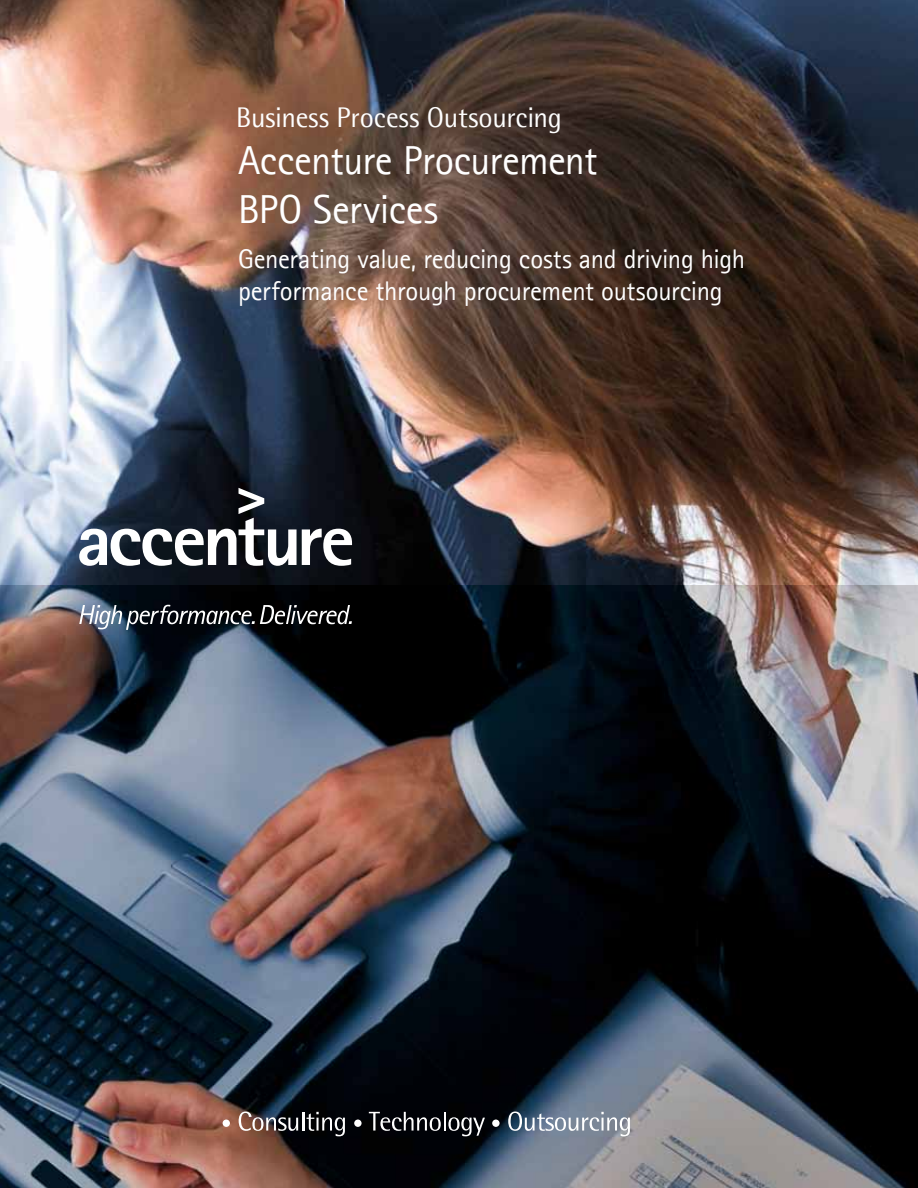
<style>
.page{position:relative;width:918px;height:1188px;background:#fff}
.page>*{position:absolute;margin:0;border:0;box-sizing:border-box;transform-origin:0 0}
.t1{font:40.5px/48.6px "Agfa Rotis Sans Serif";letter-spacing:-.01em;color:#fff}
.t2{font:28.5px "Agfa Rotis Semisans";letter-spacing:-.005em;color:#fff}
.t3{font:27px/32.4px "Agfa Rotis Sans Serif";letter-spacing:-.01em;color:#fff}
</style>
<div class="page">
<img style="left:0;top:0;width:918px;height:1188px">
<svg style="left:79px;top:488px;width:273px;height:78px"></svg>
<svg style="left:79px;top:605px;width:273px;height:25px;background:#42464c"></svg>
<div style="left:223px;top:1120px;width:7px;height:7px;background:#fff;border-radius:50%"></div>
<svg style="left:239px;top:1112px;width:106px;height:24px;background:#564e4e"></svg>
<div style="left:354px;top:1120px;width:8px;height:7px;background:#fff;border-radius:50%"></div>
<svg style="left:369px;top:1112px;width:116px;height:24px;background:#36373b"></svg>
<div style="left:492px;top:1120px;width:8px;height:7px;background:#fff;border-radius:50%"></div>
<svg style="left:508px;top:1112px;width:122px;height:24px;background:#8794a4"></svg>
<p class="t2" style="left:236px;top:100px;width:327px">Business Process Outsourcing</p>
<h1 class="t1" style="left:238px;top:136px;width:361px">Accenture Procurement<br>BPO Services</h1>
<p class="t3" style="left:238px;top:242px;width:509px">Generating value, reducing costs and driving high performance through procurement outsourcing</p>
</div>
